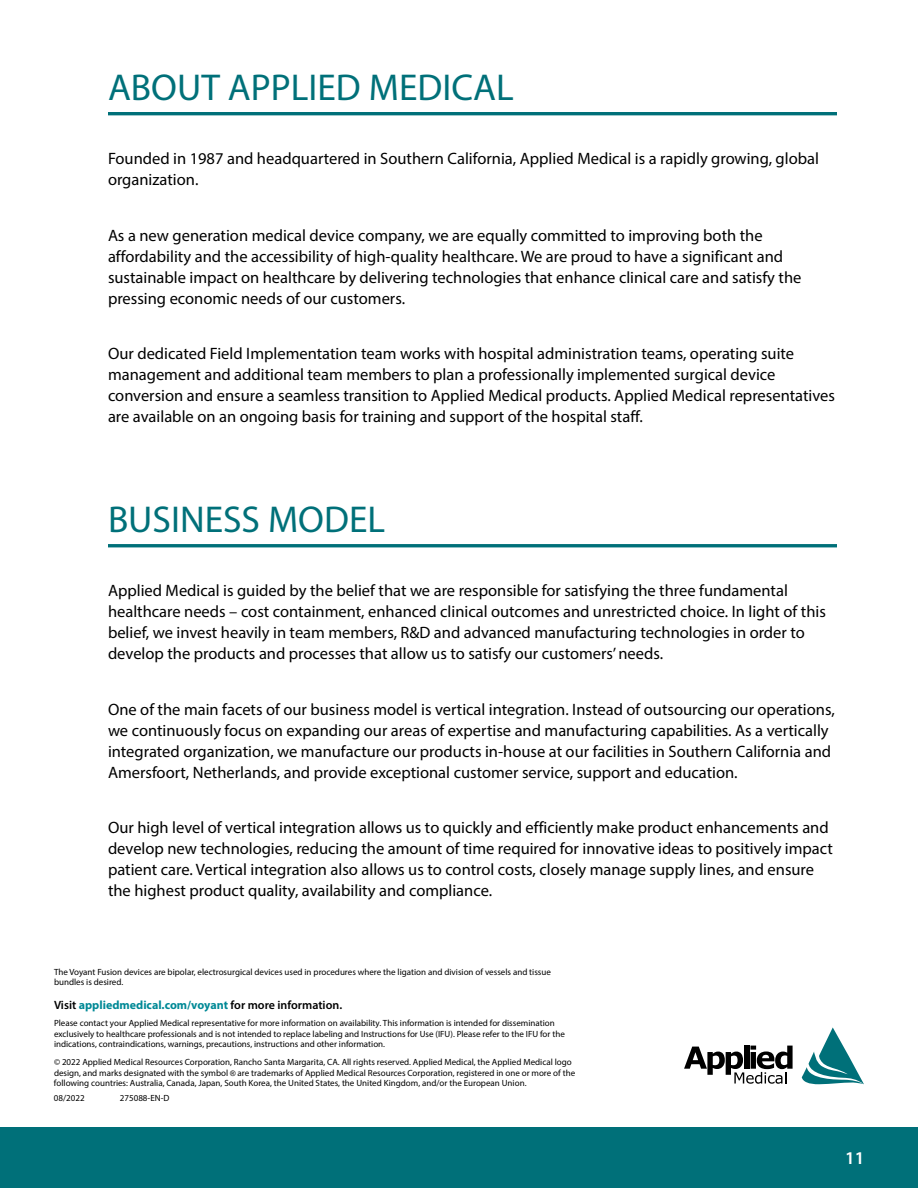
<style>
.page{position:relative;width:918px;height:1188px;background:#fff}
.page>*{position:absolute;margin:0;border:0;box-sizing:border-box;transform-origin:0 0}
.t1{font:37.5px "Myriad Pro";color:#007079}
.t2{font:600 18px "Myriad Pro";color:#fff}
.t3{font:16.5px/21px "Myriad Pro";color:#000}
.t4{font:700 12px "Myriad Pro";color:#008996}
.t5{font:9px/10.5px "Myriad Pro";color:#000}
.s1{font-weight:600;color:#000}
.s2{font-family:"Arial";font-size:7.5px}
</style>
<div class="page">
<div style="left:0;top:1127px;width:918px;height:61px;background:#007079"></div>
<hr style="left:108px;top:112px;width:729px;height:3px;background:#007079">
<hr style="left:108px;top:544px;width:729px;height:3px;background:#007079">
<svg style="left:684px;top:1046px;width:109px;height:38px"></svg>
<svg style="left:802px;top:1027px;width:62px;height:57px"></svg>
<h1 class="t1" style="left:108px;top:64px;width:407px">ABOUT APPLIED MEDICAL</h1>
<p class="t3" style="left:108px;top:148px;width:713px">Founded in 1987 and headquartered in Southern California, Applied Medical is a rapidly growing, global organization.</p>
<p class="t3" style="left:108px;top:224px;width:695px">As a new generation medical device company, we are equally committed to improving both the affordability and the accessibility of high-quality healthcare. We are proud to have a significant and sustainable impact on healthcare by delivering technologies that enhance clinical care and satisfy the pressing economic needs of our customers.</p>
<p class="t3" style="left:108px;top:343px;width:729px">Our dedicated Field Implementation team works with hospital administration teams, operating suite management and additional team members to plan a professionally implemented surgical device conversion and ensure a seamless transition to Applied Medical products. Applied Medical representatives are available on an ongoing basis for training and support of the hospital staff.</p>
<h1 class="t1" style="left:108px;top:496px;width:279px">BUSINESS MODEL</h1>
<p class="t3" style="left:108px;top:580px;width:719px">Applied Medical is guided by the belief that we are responsible for satisfying the three fundamental healthcare needs – cost containment, enhanced clinical outcomes and unrestricted choice. In light of this belief, we invest heavily in team members, R&amp;D and advanced manufacturing technologies in order to develop the products and processes that allow us to satisfy our customers’ needs.</p>
<p class="t3" style="left:108px;top:698px;width:728px">One of the main facets of our business model is vertical integration. Instead of outsourcing our operations, we continuously focus on expanding our areas of expertise and manufacturing capabilities. As a vertically integrated organization, we manufacture our products in-house at our facilities in Southern California and Amersfoort, Netherlands, and provide exceptional customer service, support and education.</p>
<p class="t3" style="left:108px;top:817px;width:726px">Our high level of vertical integration allows us to quickly and efficiently make product enhancements and develop new technologies, reducing the amount of time required for innovative ideas to positively impact patient care. Vertical integration also allows us to control costs, closely manage supply lines, and ensure the highest product quality, availability and compliance.</p>
<p class="t5" style="left:54px;top:966px;width:499px">The Voyant Fusion devices are bipolar, electrosurgical devices used in procedures where the ligation and division of vessels and tissue bundles is desired.</p>
<p class="t4" style="left:54px;top:997px;width:290px"><span class="s1">Visit</span> appliedmedical.com/voyant <span class="s1">for more information.</span></p>
<p class="t5" style="left:54px;top:1018px;width:512px">Please contact your Applied Medical representative for more information on availability. This information is intended for dissemination exclusively to healthcare professionals and is not intended to replace labeling and Instructions for Use (IFU). Please refer to the IFU for the indications, contraindications, warnings, precautions, instructions and other information.</p>
<p class="t5" style="left:54px;top:1057px;width:523px">© 2022 Applied Medical Resources Corporation, Rancho Santa Margarita, CA. All rights reserved. Applied Medical, the Applied Medical logo design, and marks designated with the symbol <span class="s2">®</span> are trademarks of Applied Medical Resources Corporation, registered in one or more of the following countries: Australia, Canada, Japan, South Korea, the United States, the United Kingdom, and/or the European Union.</p>
<p class="t5" style="left:54px;top:1092px;width:32px">08/2022</p>
<p class="t5" style="left:120px;top:1092px;width:51px">275088-EN-D</p>
<p class="t2" style="left:845px;top:1147px;width:21px">11</p>
</div>
